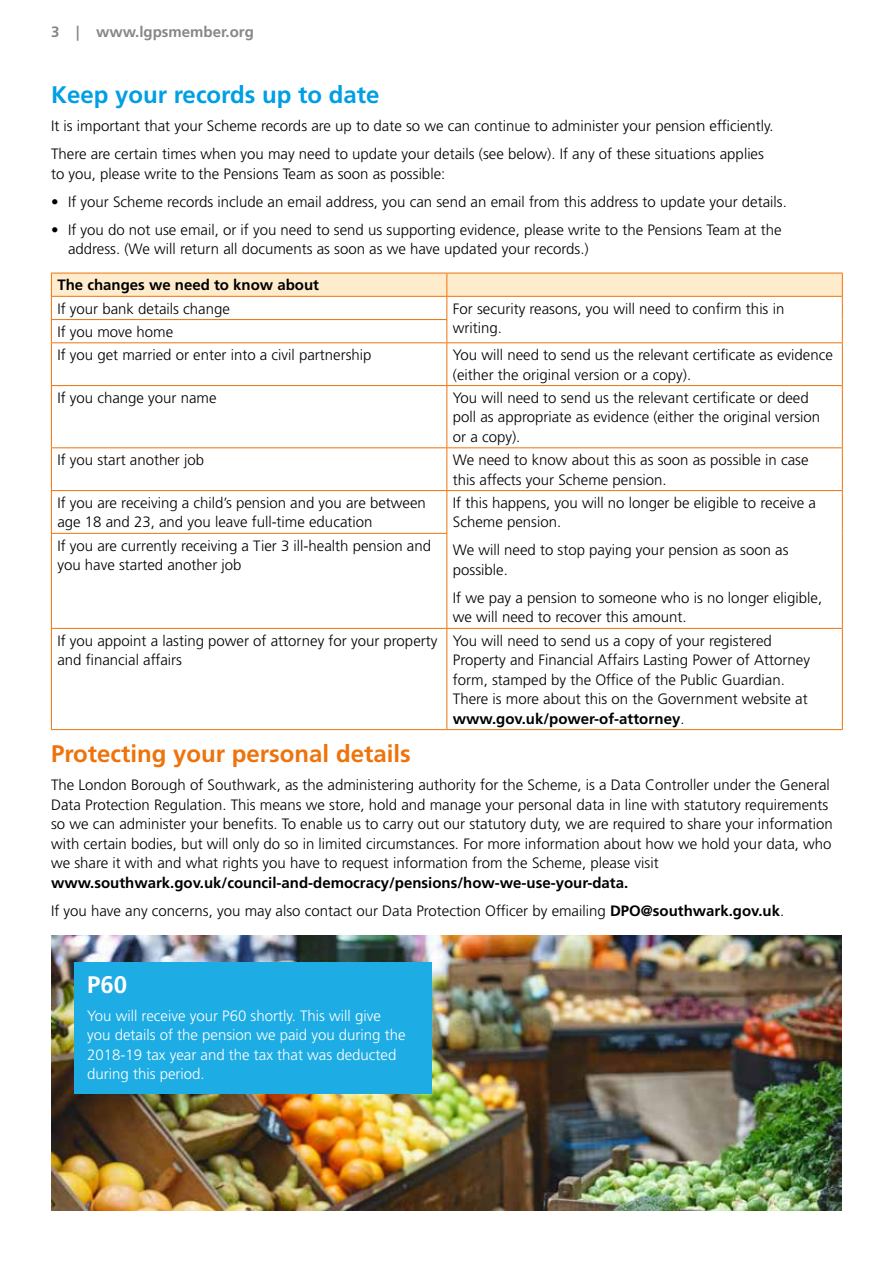
<style>
.page{position:relative;width:893px;height:1263px;background:#fff}
.page>*{position:absolute;margin:0;border:0;box-sizing:border-box;transform-origin:0 0}
.t1{font:700 24px "Frutiger LT Std";color:#ee730b}
.t2{font:700 24px "Frutiger LT Std";color:#009fe3}
.t3{font:700 24px "Frutiger LT Std";color:#fff}
.t4{font:300 15px/19.5px "Frutiger LT Std";color:#000}
.t5{font:700 15px/28px "Frutiger LT Std";color:#000}
.t6{font:300 15px/19.5px "Frutiger LT Std";color:#fff}
.t7{font:700 15px "Frutiger LT Std";color:#878787}
.s1{font-weight:700}
.s2{font-weight:300}
</style>
<div class="page">
<img style="left:51px;top:935px;width:791px;height:275px">
<svg style="left:51px;top:273px;width:792px;height:69px"></svg>
<hr style="left:51px;top:342px;width:396px;height:1px;background:#ee730b">
<hr style="left:51px;top:343px;width:1px;height:42px;background:#ee730b">
<hr style="left:447px;top:342px;width:396px;height:1px;background:#ee730b">
<hr style="left:446px;top:343px;width:1px;height:42px;background:#ee730b">
<hr style="left:842px;top:343px;width:1px;height:42px;background:#ee730b">
<hr style="left:51px;top:385px;width:396px;height:1px;background:#ee730b">
<hr style="left:51px;top:386px;width:1px;height:61px;background:#ee730b">
<hr style="left:447px;top:385px;width:396px;height:1px;background:#ee730b">
<hr style="left:446px;top:386px;width:1px;height:61px;background:#ee730b">
<hr style="left:842px;top:386px;width:1px;height:61px;background:#ee730b">
<hr style="left:51px;top:447px;width:396px;height:1px;background:#ee730b">
<hr style="left:51px;top:448px;width:1px;height:42px;background:#ee730b">
<hr style="left:447px;top:447px;width:396px;height:1px;background:#ee730b">
<hr style="left:446px;top:448px;width:1px;height:42px;background:#ee730b">
<hr style="left:842px;top:448px;width:1px;height:42px;background:#ee730b">
<hr style="left:51px;top:490px;width:396px;height:1px;background:#ee730b">
<hr style="left:51px;top:491px;width:1px;height:42px;background:#ee730b">
<hr style="left:447px;top:490px;width:396px;height:1px;background:#ee730b">
<hr style="left:446px;top:491px;width:1px;height:42px;background:#ee730b">
<hr style="left:842px;top:491px;width:1px;height:42px;background:#ee730b">
<hr style="left:842px;top:533px;width:1px;height:95px;background:#ee730b">
<hr style="left:51px;top:533px;width:396px;height:1px;background:#ee730b">
<hr style="left:51px;top:534px;width:1px;height:94px;background:#ee730b">
<hr style="left:446px;top:534px;width:1px;height:94px;background:#ee730b">
<hr style="left:51px;top:628px;width:396px;height:1px;background:#ee730b">
<hr style="left:51px;top:629px;width:1px;height:100px;background:#ee730b">
<hr style="left:447px;top:628px;width:396px;height:1px;background:#ee730b">
<hr style="left:446px;top:629px;width:1px;height:100px;background:#ee730b">
<hr style="left:842px;top:629px;width:1px;height:100px;background:#ee730b">
<hr style="left:51px;top:729px;width:396px;height:1px;background:#ee730b">
<hr style="left:447px;top:729px;width:396px;height:1px;background:#ee730b">
<div style="left:74px;top:962px;width:358px;height:132px;background:#1eace4"></div>
<p class="t7" style="left:51px;top:23px;width:204px">3 | www.lgpsmember.org</p>
<h1 class="t2" style="left:51px;top:81px;width:330px">Keep your records up to date</h1>
<p class="t4" style="left:51px;top:112px;width:724px;line-height:28px">It is important that your Scheme records are up to date so we can continue to administer your pension efficiently.<br>There are certain times when you may need to update your details (see below). If any of these situations applies</p>
<p class="t4" style="left:51px;top:164px;width:396px">to you, please write to the Pensions Team as soon as possible:</p>
<p class="t4" style="left:51px;top:192px;width:737px">• If your Scheme records include an email address, you can send an email from this address to update your details.</p>
<p class="t4" style="left:68px;top:220px;width:715px;text-indent:-17px">• If you do not use email, or if you need to send us supporting evidence, please write to the Pensions Team at the address. (We will return all documents as soon as we have updated your records.)</p>
<p class="t5" style="left:57px;top:271px;width:263px">The changes we need to know about</p>
<p class="t4" style="left:57px;top:299px;width:174px">If your bank details change</p>
<p class="t4" style="left:453px;top:299px;width:333px">For security reasons, you will need to confirm this in writing.</p>
<p class="t4" style="left:57px;top:320px;width:316px;line-height:23.2px">If you move home<br>If you get married or enter into a civil partnership</p>
<p class="t4" style="left:453px;top:345px;width:382px">You will need to send us the relevant certificate as evidence (either the original version or a copy).</p>
<p class="t4" style="left:57px;top:388px;width:161px">If you change your name</p>
<p class="t4" style="left:453px;top:388px;width:369px">You will need to send us the relevant certificate or deed poll as appropriate as evidence (either the original version or a copy).</p>
<p class="t4" style="left:57px;top:450px;width:148px">If you start another job</p>
<p class="t4" style="left:453px;top:450px;width:357px">We need to know about this as soon as possible in case this affects your Scheme pension.</p>
<p class="t4" style="left:57px;top:493px;width:370px">If you are receiving a child’s pension and you are between age 18 and 23, and you leave full-time education</p>
<p class="t4" style="left:453px;top:493px;width:365px">If this happens, you will no longer be eligible to receive a<br>Scheme pension.</p>
<p class="t4" style="left:453px;top:541px;width:337px">We will need to stop paying your pension as soon as possible.</p>
<p class="t4" style="left:453px;top:588px;width:371px">If we pay a pension to someone who is no longer eligible, we will need to recover this amount.</p>
<p class="t4" style="left:57px;top:536px;width:375px">If you are currently receiving a Tier 3 ill-health pension and you have started another job</p>
<p class="t4" style="left:57px;top:631px;width:382px">If you appoint a lasting power of attorney for your property and financial affairs</p>
<p class="t4" style="left:453px;top:631px;width:359px">You will need to send us a copy of your registered Property and Financial Affairs Lasting Power of Attorney form, stamped by the Office of the Public Guardian.<br>There is more about this on the Government website at <span class="s1">www.gov.uk/power-of-attorney</span>.</p>
<h1 class="t1" style="left:51px;top:740px;width:361px">Protecting your personal details</h1>
<p class="t4" style="left:51px;top:775px;width:783px">The London Borough of Southwark, as the administering authority for the Scheme, is a Data Controller under the General Data Protection Regulation. This means we store, hold and manage your personal data in line with statutory requirements so we can administer your benefits. To enable us to carry out our statutory duty, we are required to share your information with certain bodies, but will only do so in limited circumstances. For more information about how we hold your data, who we share it with and what rights you have to request information from the Scheme, please visit</p>
<p class="t5" style="left:51px;top:868px;width:735px">www.southwark.gov.uk/council-and-democracy/pensions/how-we-use-your-data.<br><span class="s2">If you have any concerns, you may also contact our Data Protection Officer by emailing</span> DPO@southwark.gov.uk<span class="s2">.</span></p>
<h1 class="t3" style="left:87px;top:970px;width:42px">P60</h1>
<p class="t6" style="left:87px;top:1006px;width:320px">You will receive your P60 shortly. This will give you details of the pension we paid you during the 2018-19 tax year and the tax that was deducted during this period.</p>
</div>
